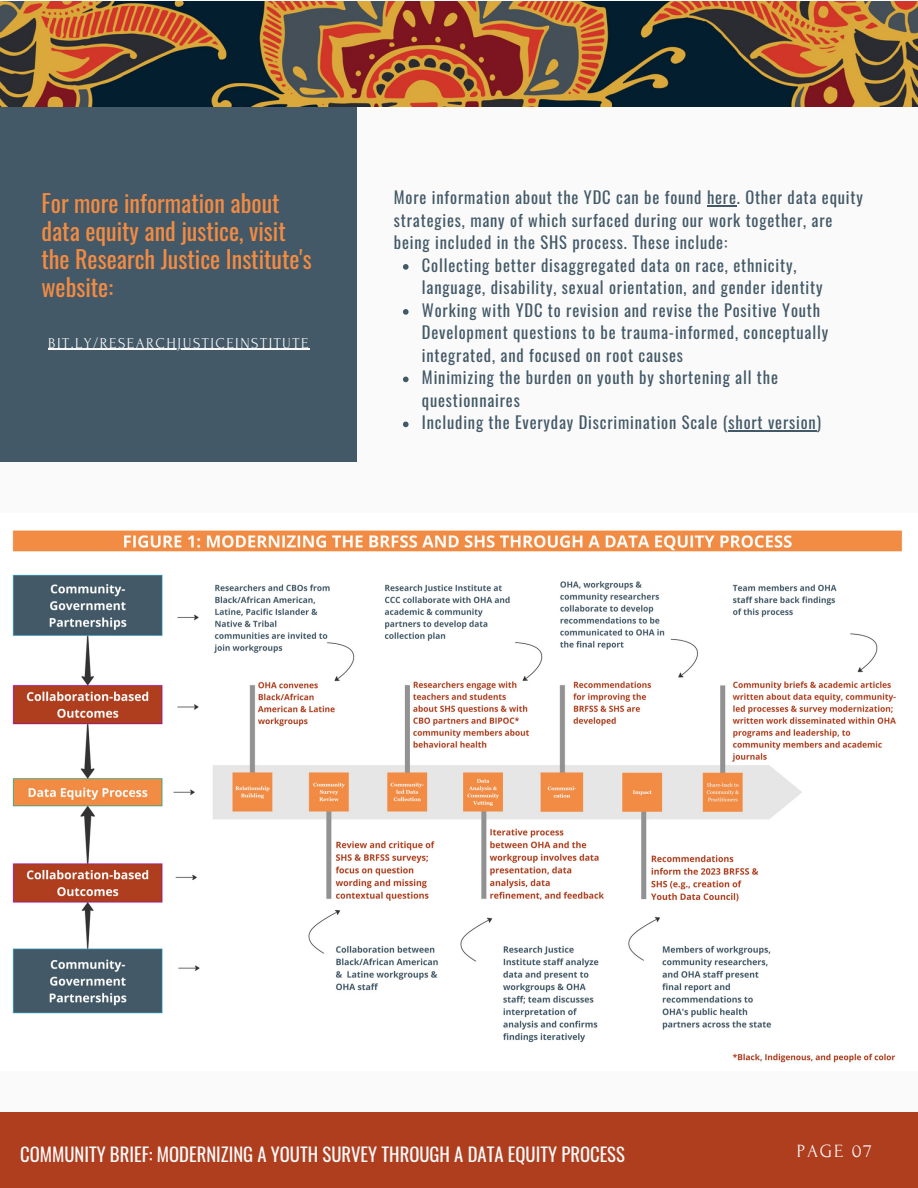
<style>
.page{position:relative;width:918px;height:1188px;background:#fafafa}
.page>*{position:absolute;margin:0;border:0;box-sizing:border-box;transform-origin:0 0}
.t1{font:24px/28.2px "Oswald";color:#f28b43}
.t2{font:18.75px "Oswald";color:#fafafa}
.t3{font:18.6px "Forum";letter-spacing:.1em;color:#fafafa}
.t4{font:16.5px/22.5px "Oswald";letter-spacing:.05em;color:#435967}
.t5{font:15px "Forum";letter-spacing:.1em;color:#fafafa}
</style>
<div class="page">
<div style="left:0;top:104px;width:357px;height:358px;background:#435967"></div>
<div style="left:0;top:1112px;width:918px;height:76px;background:#af3e1f"></div>
<img style="left:0;top:2px;width:918px;height:104px">
<img style="left:12px;top:530px;width:890px;height:533px">
<svg style="left:403px;top:264px;width:6px;height:6px"></svg>
<svg style="left:403px;top:309px;width:6px;height:6px"></svg>
<svg style="left:403px;top:377px;width:6px;height:5px"></svg>
<svg style="left:403px;top:422px;width:6px;height:5px"></svg>
<hr style="left:729px;top:431px;width:88px;height:1px;background:#435967">
<hr style="left:707px;top:206px;width:30px;height:1px;background:#435967">
<hr style="left:48px;top:349px;width:262px;height:1px;background:#fafafa">
<p class="t1" style="left:42px;top:188px;width:272px">For more information about data equity and justice, visit the Research Justice Institute's website:</p>
<p class="t5" style="left:48px;top:335px;width:262px">BIT.LY/RESEARCHJUSTICEINSTITUTE</p>
<p class="t4" style="left:394px;top:186px;width:470px">More information about the YDC can be found here. Other data equity strategies, many of which surfaced during our work together, are being included in the SHS process. These include:</p>
<p class="t4" style="left:422px;top:253px;width:402px">Collecting better disaggregated data on race, ethnicity, language, disability, sexual orientation, and gender identity</p>
<p class="t4" style="left:422px;top:298px;width:408px">Working with YDC to revision and revise the Positive Youth<br>Development questions to be trauma-informed, conceptually integrated, and focused on root causes</p>
<p class="t4" style="left:422px;top:366px;width:357px">Minimizing the burden on youth by shortening all the questionnaires</p>
<p class="t4" style="left:422px;top:411px;width:400px">Including the Everyday Discrimination Scale (short version)</p>
<p class="t2" style="left:20px;top:1140px;width:606px">COMMUNITY BRIEF: MODERNIZING A YOUTH SURVEY THROUGH A DATA EQUITY PROCESS</p>
<p class="t3" style="left:797px;top:1141px;width:76px">PAGE 07</p>
</div>
